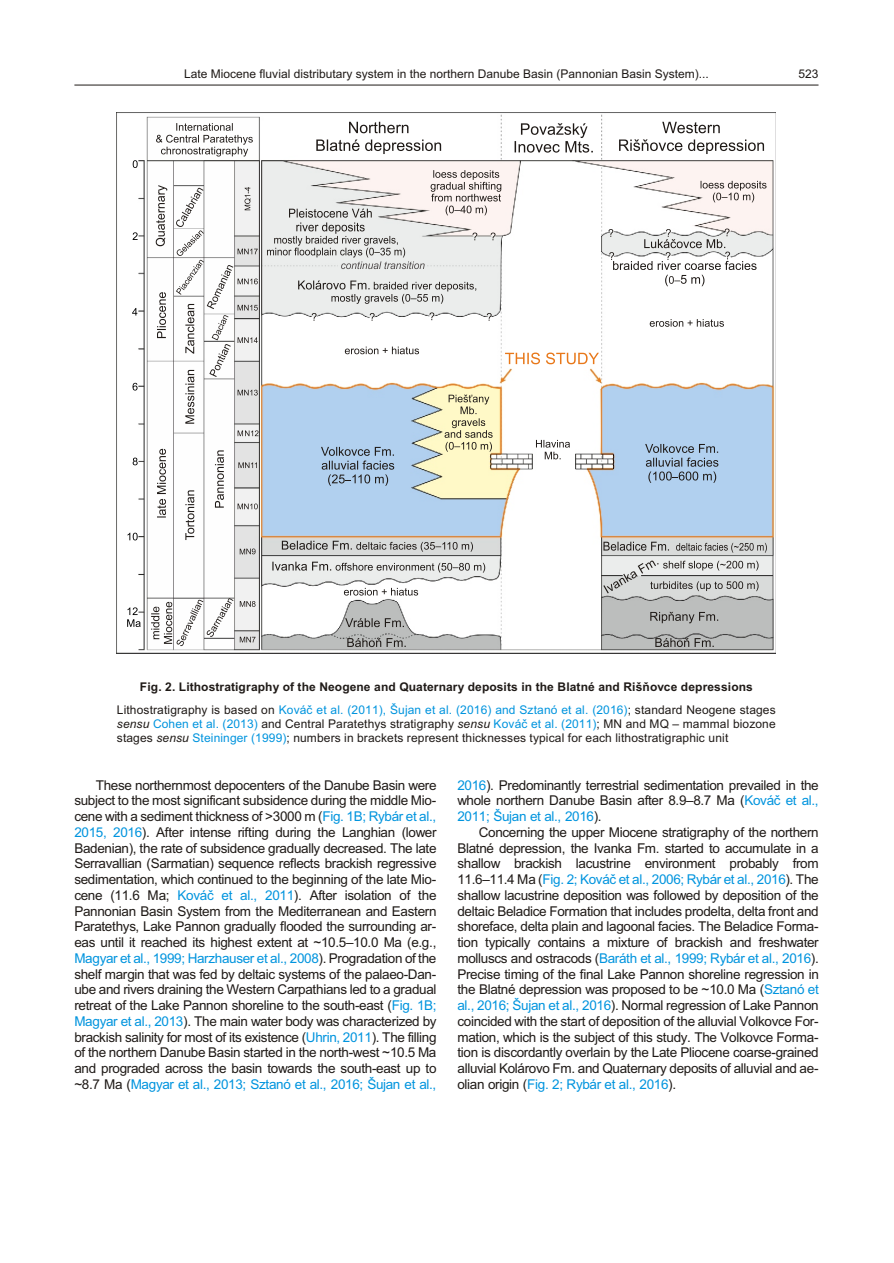
<style>
.page{position:relative;width:894px;height:1263px;background:#fff}
.page>*{position:absolute;margin:0;border:0;box-sizing:border-box;transform-origin:0 0}
.t1{font:13.5px/15.8px "Arial";letter-spacing:-.025em;color:#1f1a17;text-align:justify}
.t2{font:12px/14px "Arial";letter-spacing:.01em;color:#1f1a17}
.t3{font:700 12px/23px "Arial";letter-spacing:.01em;color:#1f1a17;text-align:center}
.s1{font-weight:400}
.s2{font-weight:400;color:#0094de}
.s3{font-style:italic}
.s4{color:#0094de}
</style>
<div class="page">
<hr style="left:74px;top:85px;width:745px;height:1px;background:#1f1a17">
<img style="left:117px;top:113px;width:659px;height:540px">
<svg style="left:272px;top:562px;width:213px;height:11px;background:#c1c2c0"></svg>
<svg style="left:282px;top:541px;width:191px;height:11px;background:#b1b2b1"></svg>
<svg style="left:321px;top:447px;width:73px;height:39px;background:#96aec7"></svg>
<svg style="left:445px;top:395px;width:48px;height:57px;background:#dbd5ab"></svg>
<svg style="left:298px;top:281px;width:178px;height:23px;background:#cacbc9"></svg>
<svg style="left:431px;top:170px;width:70px;height:45px"></svg>
<svg style="left:345px;top:347px;width:74px;height:7px"></svg>
<svg style="left:267px;top:209px;width:158px;height:60px;background:#d2d3d1"></svg>
<svg style="left:344px;top:588px;width:74px;height:8px"></svg>
<svg style="left:345px;top:618px;width:59px;height:9px"></svg>
<svg style="left:347px;top:638px;width:59px;height:9px"></svg>
<svg style="left:536px;top:440px;width:34px;height:19px"></svg>
<svg style="left:312px;top:313px;width:5px;height:8px"></svg>
<svg style="left:370px;top:313px;width:5px;height:8px"></svg>
<svg style="left:429px;top:312px;width:5px;height:8px"></svg>
<svg style="left:487px;top:313px;width:5px;height:8px"></svg>
<svg style="left:491px;top:233px;width:5px;height:7px"></svg>
<svg style="left:472px;top:233px;width:5px;height:7px"></svg>
<svg style="left:650px;top:319px;width:74px;height:8px"></svg>
<svg style="left:676px;top:543px;width:91px;height:10px"></svg>
<svg style="left:603px;top:561px;width:156px;height:32px;background:#c4c5c4"></svg>
<svg style="left:603px;top:542px;width:66px;height:9px"></svg>
<svg style="left:316px;top:122px;width:125px;height:32px"></svg>
<svg style="left:515px;top:123px;width:78px;height:30px"></svg>
<svg style="left:619px;top:122px;width:145px;height:32px"></svg>
<svg style="left:645px;top:444px;width:73px;height:39px;background:#94acc4"></svg>
<svg style="left:608px;top:229px;width:149px;height:57px"></svg>
<svg style="left:701px;top:181px;width:66px;height:21px"></svg>
<svg style="left:655px;top:638px;width:59px;height:9px"></svg>
<svg style="left:650px;top:612px;width:68px;height:11px"></svg>
<svg style="left:185px;top:490px;width:9px;height:50px"></svg>
<svg style="left:156px;top:123px;width:97px;height:34px"></svg>
<svg style="left:157px;top:449px;width:9px;height:69px"></svg>
<svg style="left:157px;top:292px;width:9px;height:46px"></svg>
<svg style="left:156px;top:185px;width:11px;height:61px"></svg>
<svg style="left:151px;top:598px;width:82px;height:48px"></svg>
<svg style="left:132px;top:308px;width:5px;height:8px"></svg>
<svg style="left:133px;top:160px;width:5px;height:8px"></svg>
<svg style="left:127px;top:607px;width:14px;height:20px"></svg>
<svg style="left:133px;top:458px;width:5px;height:7px"></svg>
<svg style="left:128px;top:533px;width:10px;height:7px"></svg>
<svg style="left:133px;top:383px;width:5px;height:8px"></svg>
<svg style="left:133px;top:232px;width:5px;height:8px"></svg>
<svg style="left:215px;top:450px;width:9px;height:58px"></svg>
<svg style="left:238px;top:504px;width:20px;height:5px"></svg>
<svg style="left:238px;top:462px;width:19px;height:6px"></svg>
<svg style="left:238px;top:430px;width:21px;height:6px"></svg>
<svg style="left:176px;top:187px;width:82px;height:237px"></svg>
<svg style="left:240px;top:549px;width:16px;height:5px"></svg>
<svg style="left:240px;top:601px;width:16px;height:6px"></svg>
<svg style="left:240px;top:637px;width:16px;height:5px"></svg>
<svg style="left:505px;top:353px;width:94px;height:11px"></svg>
<p class="t2" style="left:184px;top:68px;width:526px">Late Miocene fluvial distributary system in the northern Danube Basin (Pannonian Basin System)...</p>
<p class="t2" style="left:799px;top:68px;width:22px">523</p>
<p class="t3" style="left:117px;top:676px;width:660px">Fig. 2. Lithostratigraphy of the Neogene and Quaternary deposits in the Blatné and Rišòovce depressions<br><span class="s1">Lithostratigraphy is based on</span> <span class="s2">Kováè et al. (2011), Šujan et al. (2016) and Sztanó et al. (2016)</span><span class="s1">; stan dard Neo gene stages</span></p>
<p class="t2" style="left:117px;top:718px;width:660px"><span class="s3">sensu</span> <span class="s4">Co hen et al. (2013)</span> and Cen tral Paratethys stra tig ra phy <span class="s3">sensu</span> <span class="s4">Kováè et al. (2011)</span>; MN and MQ – mam mal biozone stages <span class="s3">sensu</span> <span class="s4">Steininger (1999)</span>; num bers in brack ets rep re sent thick nesses typ i cal for each lithostratigraphic unit</p>
<p class="t1" style="left:74px;top:778px;width:364px;text-indent:21px">These north ern most depocenters of the Dan ube Ba sin were sub ject to the most sig nif i cant sub si dence dur ing the mid dle Mio - cene with a sed i ment thick ness of &gt;3000 m (<span class="s4">Fig. 1B; Rybár et al., 2015, 2016</span>). Af ter in tense rift ing dur ing the Langhian (lower Badenian), the rate of sub si dence grad u ally de creased. The late Serravallian (Sarmatian) se quence re flects brack ish re gres sive sed i men ta tion, which con tin ued to the be gin ning of the late Mio - cene (11.6 Ma; <span class="s4">Kováè et al., 2011</span>). Af ter iso la tion of the Pannonian Ba sin Sys tem from the Med i ter ra nean and East ern Paratethys, Lake Pannon grad u ally flooded the sur round ing ar - eas un til it reached its high est ex tent at ~10.5–10.0 Ma (e.g., <span class="s4">Mag yar et al., 1999; Harzhauser et al., 2008</span>). Progradation of the shelf mar gin that was fed by deltaic sys tems of the palaeo-Dan - ube and rivers drain ing the West ern Carpathians led to a grad ual re treat of the Lake Pannon shore line to the south-east (<span class="s4">Fig. 1B; Mag yar et al., 2013</span>). The main wa ter body was char ac ter ized by brack ish sa lin ity for most of its ex is tence (<span class="s4">Uhrin, 2011</span>). The fill ing of the north ern Dan ube Ba sin started in the north-west ~10.5 Ma and prograded across the ba sin to wards the south-east up to ~8.7 Ma (<span class="s4">Mag yar et al., 2013; Sztanó et al., 2016; Šujan et al.,</span></p>
<p class="t1" style="left:457px;top:778px;width:363px"><span class="s4">2016</span>). Pre dom i nantly ter res trial sed i men ta tion pre vailed in the whole north ern Dan ube Ba sin af ter 8.9–8.7 Ma (<span class="s4">Kováè et al., 2011; Šujan et al., 2016</span>).</p>
<p class="t1" style="left:457px;top:825px;width:363px;text-indent:21px">Con cern ing the up per Mio cene stra tig ra phy of the north ern Blatné de pres sion, the Ivanka Fm. started to ac cu mu late in a shal low brack ish lac us trine en vi ron ment prob a bly from 11.6–11.4 Ma (<span class="s4">Fig. 2; Kováè et al., 2006; Rybár et al., 2016</span>). The shal low lac us trine de po si tion was fol lowed by de po si tion of the deltaic Beladice For ma tion that in cludes prodelta, delta front and shoreface, delta plain and la goonal fa cies. The Beladice For ma - tion typ i cally con tains a mix ture of brack ish and fresh wa ter molluscs and ostracods (<span class="s4">Baráth et al., 1999; Rybár et al., 2016</span>).<br>Pre cise tim ing of the fi nal Lake Pannon shore line re gres sion in the Blatné de pres sion was pro posed to be ~10.0 Ma (<span class="s4">Sztanó et al., 2016; Šujan et al., 2016</span>). Nor mal re gres sion of Lake Pannon co in cided with the start of de po si tion of the al lu vial Volkovce For - ma tion, which is the sub ject of this study. The Volkovce For ma - tion is dis cor dantly over lain by the Late Plio cene coarse-grained al lu vial Kolárovo Fm. and Qua ter nary de pos its of al lu vial and ae - olian or i gin (<span class="s4">Fig. 2; Rybár et al., 2016</span>).</p>
</div>
